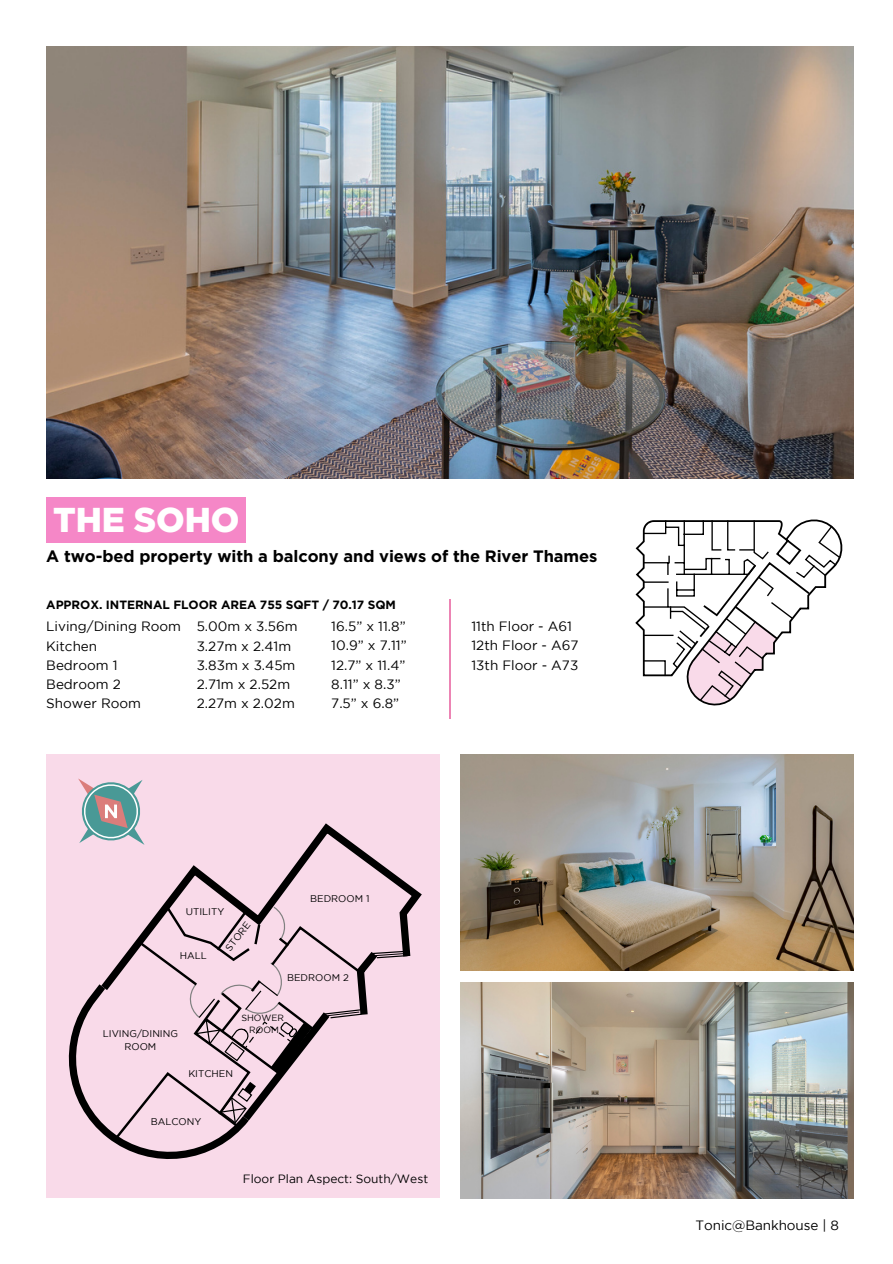
<style>
.page{position:relative;width:893px;height:1264px;background:#fff}
.page>*{position:absolute;margin:0;border:0;box-sizing:border-box;transform-origin:0 0}
.t1{font:900 34.5px "Gotham";letter-spacing:-.005em;color:#fff}
.t2{font:700 16.5px "Gotham";letter-spacing:-.005em;color:#000}
.t3{font:13.5px/19px "Gotham";color:#000}
.t4{font:700 12px "Gotham";letter-spacing:-.005em;color:#000}
.t5{font:12px "Gotham";color:#000}
.t6{font:9.75px/12.9px "Gotham";color:#000;text-align:center}
.t7{font:9px/12px "Gotham";color:#000;text-align:center}
</style>
<div class="page">
<img style="left:460px;top:982px;width:393px;height:216px">
<div style="left:46px;top:754px;width:393px;height:444px;background:#f9dae9"></div>
<svg style="left:144px;top:823px;width:278px;height:133px"></svg>
<svg style="left:68px;top:904px;width:341px;height:255px"></svg>
<img style="left:460px;top:754px;width:393px;height:216px">
<img style="left:46px;top:47px;width:807px;height:431px">
<svg style="left:78px;top:778px;width:66px;height:67px"></svg>
<hr style="left:449px;top:599px;width:1px;height:120px;background:#ec84b4">
<svg style="left:635px;top:519px;width:208px;height:187px"></svg>
<div style="left:46px;top:497px;width:200px;height:45px;background:#f587c7"></div>
<h1 class="t1" style="left:53px;top:500px;width:188px">THE SOHO</h1>
<p class="t2" style="left:46px;top:546px;width:552px">A two-bed property with a balcony and views of the River Thames</p>
<p class="t4" style="left:46px;top:597px;width:351px">APPROX. INTERNAL FLOOR AREA 755 SQFT / 70.17 SQM</p>
<p class="t3" style="left:46px;top:618px;width:136px">Living/Dining Room<br>Kitchen<br>Bedroom 1<br>Bedroom 2<br>Shower Room</p>
<p class="t3" style="left:197px;top:618px;width:102px">5.00m x 3.56m<br>3.27m x 2.41m<br>3.83m x 3.45m<br>2.71m x 2.52m<br>2.27m x 2.02m</p>
<p class="t3" style="left:331px;top:618px;width:77px">16.5” x 11.8”<br>10.9” x 7.11”<br>12.7” x 11.4”<br>8.11” x 8.3”<br>7.5” x 6.8”</p>
<p class="t3" style="left:471px;top:618px;width:109px">11th Floor - A61<br>12th Floor - A67<br>13th Floor - A73</p>
<p class="t6" style="left:186px;top:906px;width:40px">UTILITY</p>
<p class="t6" style="left:180px;top:949px;width:28px">HALL</p>
<p class="t6" style="left:223px;top:946px;width:36px;rotate:-52deg">STORE</p>
<p class="t6" style="left:310px;top:893px;width:61px">BEDROOM 1</p>
<p class="t6" style="left:287px;top:972px;width:63px">BEDROOM 2</p>
<p class="t6" style="left:103px;top:1028px;width:77px">LIVING/DINING<br>ROOM</p>
<p class="t7" style="left:241px;top:1012px;width:44px">SHOWER<br>ROOM</p>
<p class="t6" style="left:188px;top:1067px;width:46px">KITCHEN</p>
<p class="t6" style="left:151px;top:1115px;width:52px">BALCONY</p>
<p class="t5" style="left:243px;top:1174px;width:187px">Floor Plan Aspect: South/West</p>
<p class="t3" style="left:695px;top:1216px;width:145px">Tonic@Bankhouse | 8</p>
</div>
